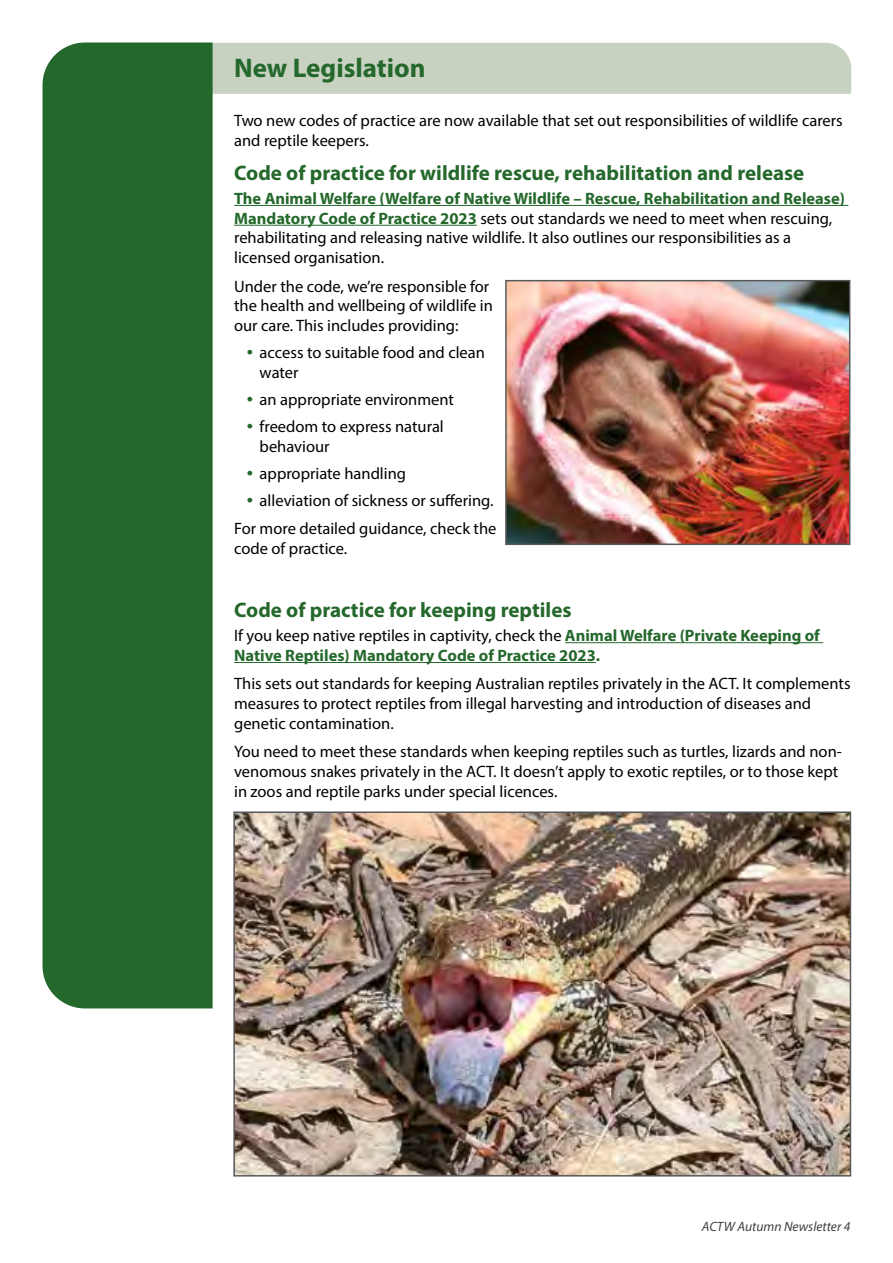
<style>
.page{position:relative;width:893px;height:1263px;background:#fff}
.page>*{position:absolute;margin:0;border:0;box-sizing:border-box;transform-origin:0 0}
.t1{font:700 27px "Myriad Pro";color:#25682c}
.t2{font:700 21px "Myriad Pro";color:#25682c}
.t3{font:16.5px/19.8px "Myriad Pro";color:#000}
.t4{font:700 16.5px/19.8px "Myriad Pro";color:#25682c}
.t5{font:italic 13.5px "Myriad Pro";color:#414042}
.s1{font-weight:700;color:#25682c}
.s2{font-size:22.5px;color:#25682c}
.s3{font-weight:400;color:#000}
</style>
<div class="page">
<div style="left:213px;top:43px;width:638px;height:51px;background:#c7d2c0"></div>
<div style="left:43px;top:43px;width:170px;height:965px;background:#25682c"></div>
<hr style="left:234px;top:205px;width:614px;height:1px;background:#25682c">
<hr style="left:234px;top:225px;width:243px;height:1px;background:#25682c">
<hr style="left:565px;top:642px;width:258px;height:1px;background:#25682c">
<hr style="left:234px;top:662px;width:362px;height:1px;background:#25682c">
<img style="left:508px;top:283px;width:339px;height:259px">
<div style="left:505px;top:280px;width:345px;height:265px;border:2px solid #58595b"></div>
<img style="left:236px;top:814px;width:612px;height:359px">
<div style="left:233px;top:811px;width:618px;height:365px;border:2px solid #58595b"></div>
<h1 class="t1" style="left:234px;top:50px;width:193px">New Legislation</h1>
<p class="t3" style="left:234px;top:111px;width:610px">Two new codes of practice are now available that set out responsibilities of wildlife carers and reptile keepers.</p>
<p class="t2" style="left:234px;top:159px;width:572px">Code of practice for wildlife rescue, rehabilitation and release</p>
<p class="t3" style="left:234px;top:188px;width:612px"><span class="s1">The Animal Welfare (Welfare of Native Wildlife – Rescue, Rehabilitation and Release)<br>Mandatory Code of Practice 2023</span> sets out standards we need to meet when rescuing, rehabilitating and releasing native wildlife. It also outlines our responsibilities as a licensed organisation.</p>
<p class="t3" style="left:234px;top:276px;width:260px">Under the code, we’re responsible for the health and wellbeing of wildlife in our care. This includes providing:</p>
<p class="t3" style="left:260px;top:342px;width:227px;text-indent:-13px"><span class="s2">•</span> access to suitable food and clean water</p>
<p class="t3" style="left:247px;top:389px;width:209px"><span class="s2">•</span> an appropriate environment</p>
<p class="t3" style="left:260px;top:416px;width:186px;text-indent:-13px"><span class="s2">•</span> freedom to express natural behaviour</p>
<p class="t3" style="left:247px;top:463px;width:161px"><span class="s2">•</span> appropriate handling</p>
<p class="t3" style="left:234px;top:486px;width:264px;line-height:28.3px;text-align:right"><span class="s2">•</span> alleviation of sickness or suffering.<br>For more detailed guidance, check the</p>
<p class="t3" style="left:234px;top:538px;width:115px">code of practice.</p>
<p class="t2" style="left:234px;top:596px;width:339px">Code of practice for keeping reptiles</p>
<p class="t4" style="left:234px;top:625px;width:587px"><span class="s3">If you keep native reptiles in captivity, check the</span> Animal Welfare (Private Keeping of<br>Native Reptiles) Mandatory Code of Practice 2023.</p>
<p class="t3" style="left:234px;top:673px;width:618px">This sets out standards for keeping Australian reptiles privately in the ACT. It complements measures to protect reptiles from illegal harvesting and introduction of diseases and genetic contamination.</p>
<p class="t3" style="left:234px;top:741px;width:609px">You need to meet these standards when keeping reptiles such as turtles, lizards and non&shy;venomous snakes privately in the ACT. It doesn’t apply to exotic reptiles, or to those kept in zoos and reptile parks under special licences.</p>
<p class="t5" style="left:702px;top:1218px;width:150px">ACTW Autumn Newsletter 4</p>
</div>
